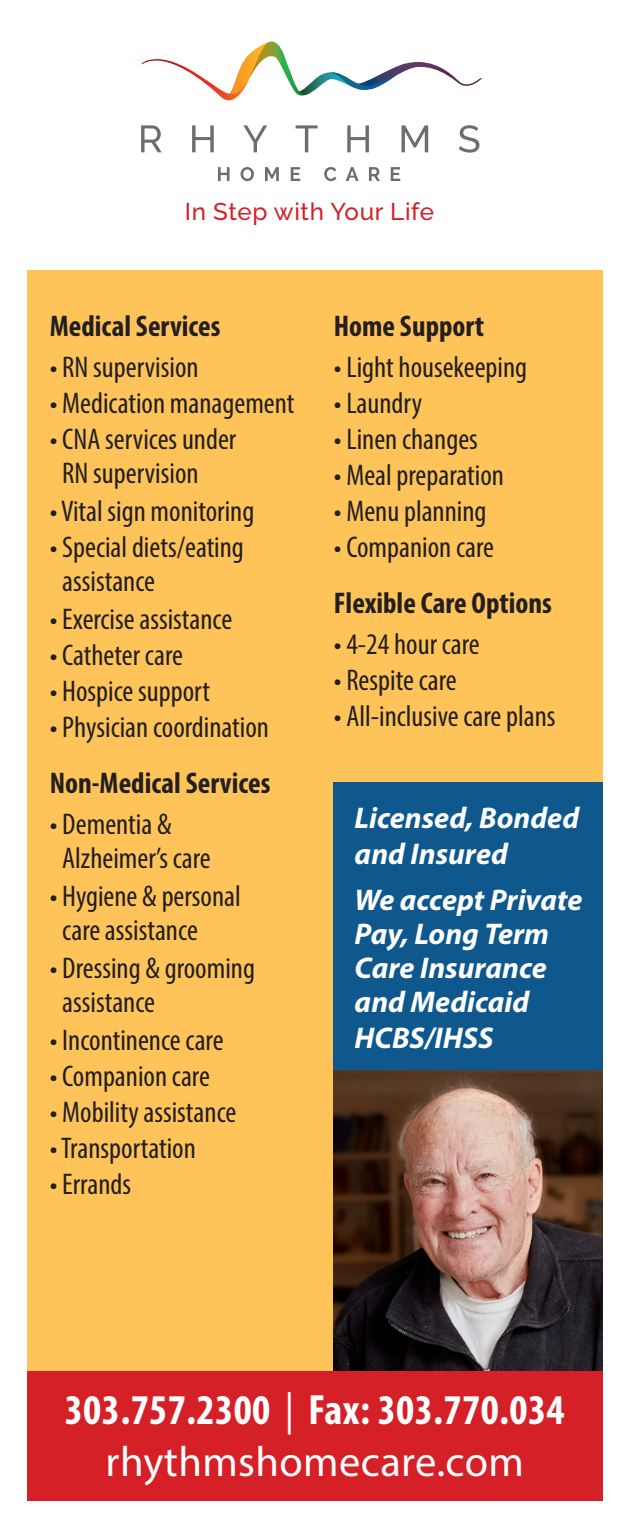
<style>
.page{position:relative;width:630px;height:1530px;background:#fff}
.page>*{position:absolute;margin:0;border:0;box-sizing:border-box;transform-origin:0 0}
.t1{font:700 condensed 42.5px "Myriad Pro";letter-spacing:.01em;color:#fff}
.t2{font:42.5px "Myriad Pro";letter-spacing:.01em;color:#fff}
.t3{font:condensed 30px/33.5px "Myriad Pro";color:#231f20}
.t4{font:italic 700 30px/34.2px "Myriad Pro";color:#fff}
.t5{font:700 condensed 30px "Myriad Pro";color:#231f20}
.t6{font:500 24.25px "Raleway";letter-spacing:.025em;color:#d52027}
.s1{font-weight:400}
</style>
<div class="page">
<div style="left:27px;top:270px;width:576px;height:1102px;background:#fec459"></div>
<div style="left:334px;top:782px;width:269px;height:288px;background:#0e588d"></div>
<img style="left:334px;top:1070px;width:269px;height:301px">
<svg style="left:141px;top:42px;width:341px;height:59px"></svg>
<svg style="left:141px;top:125px;width:21px;height:27px"></svg>
<svg style="left:192px;top:125px;width:22px;height:27px"></svg>
<svg style="left:243px;top:125px;width:24px;height:27px"></svg>
<svg style="left:296px;top:125px;width:22px;height:27px"></svg>
<svg style="left:347px;top:125px;width:22px;height:27px"></svg>
<svg style="left:402px;top:125px;width:26px;height:27px"></svg>
<svg style="left:459px;top:125px;width:20px;height:28px"></svg>
<svg style="left:218px;top:167px;width:12px;height:14px"></svg>
<svg style="left:241px;top:167px;width:13px;height:14px"></svg>
<svg style="left:265px;top:167px;width:14px;height:14px"></svg>
<svg style="left:291px;top:167px;width:9px;height:14px"></svg>
<svg style="left:324px;top:167px;width:12px;height:14px"></svg>
<svg style="left:346px;top:167px;width:13px;height:14px"></svg>
<svg style="left:369px;top:167px;width:11px;height:14px"></svg>
<svg style="left:391px;top:167px;width:9px;height:14px"></svg>
<div style="left:27px;top:1371px;width:576px;height:130px;background:#d62027"></div>
<p class="t6" style="left:185px;top:192px;width:251px">In Step with Your Life</p>
<p class="t5" style="left:50px;top:308px;width:172px">Medical Services</p>
<p class="t3" style="left:50px;top:350px;width:150px">• RN supervision</p>
<p class="t3" style="left:50px;top:386px;width:246px">• Medication management</p>
<p class="t3" style="left:62px;top:422px;width:176px;text-indent:-12px">• CNA services under<br>RN supervision</p>
<p class="t3" style="left:50px;top:494px;width:206px">• Vital sign monitoring</p>
<p class="t3" style="left:62px;top:530px;width:183px;text-indent:-12px">• Special diets/eating assistance</p>
<p class="t3" style="left:50px;top:602px;width:184px">• Exercise assistance</p>
<p class="t3" style="left:50px;top:638px;width:135px">• Catheter care</p>
<p class="t3" style="left:50px;top:674px;width:162px">• Hospice support</p>
<p class="t3" style="left:50px;top:710px;width:221px">• Physician coordination</p>
<p class="t5" style="left:50px;top:765px;width:222px">Non-Medical Services</p>
<p class="t3" style="left:62px;top:807px;width:150px;text-indent:-12px">• Dementia &amp;<br>Alzheimer’s care</p>
<p class="t3" style="left:62px;top:879px;width:180px;text-indent:-12px">• Hygiene &amp; personal care assistance</p>
<p class="t3" style="left:62px;top:951px;width:194px;text-indent:-12px">• Dressing &amp; grooming assistance</p>
<p class="t3" style="left:50px;top:1023px;width:175px">• Incontinence care</p>
<p class="t3" style="left:50px;top:1059px;width:162px">• Companion care</p>
<p class="t3" style="left:50px;top:1095px;width:188px">• Mobility assistance</p>
<p class="t3" style="left:50px;top:1131px;width:148px">• Transportation</p>
<p class="t3" style="left:50px;top:1167px;width:83px">• Errands</p>
<p class="t5" style="left:334px;top:308px;width:152px">Home Support</p>
<p class="t3" style="left:334px;top:350px;width:195px">• Light housekeeping</p>
<p class="t3" style="left:334px;top:386px;width:90px">• Laundry</p>
<p class="t3" style="left:334px;top:422px;width:145px">• Linen changes</p>
<p class="t3" style="left:334px;top:458px;width:172px">• Meal preparation</p>
<p class="t3" style="left:334px;top:494px;width:154px">• Menu planning</p>
<p class="t3" style="left:334px;top:530px;width:162px">• Companion care</p>
<p class="t5" style="left:334px;top:585px;width:219px">Flexible Care Options</p>
<p class="t3" style="left:334px;top:627px;width:147px">• 4-24 hour care</p>
<p class="t3" style="left:334px;top:663px;width:124px">• Respite care</p>
<p class="t3" style="left:334px;top:699px;width:223px">• All-inclusive care plans</p>
<p class="t4" style="left:355px;top:799px;width:226px;line-height:36px">Licensed, Bonded and Insured</p>
<p class="t4" style="left:355px;top:882px;width:229px">We accept Private<br>Pay, Long Term<br>Care Insurance and Medicaid<br>HCBS/IHSS</p>
<p class="t1" style="left:65px;top:1383px;width:501px">303.757.2300 <span class="s1">|</span> Fax: 303.770.034</p>
<p class="t2" style="left:106px;top:1436px;width:420px">rhythmshomecare.com</p>
</div>
